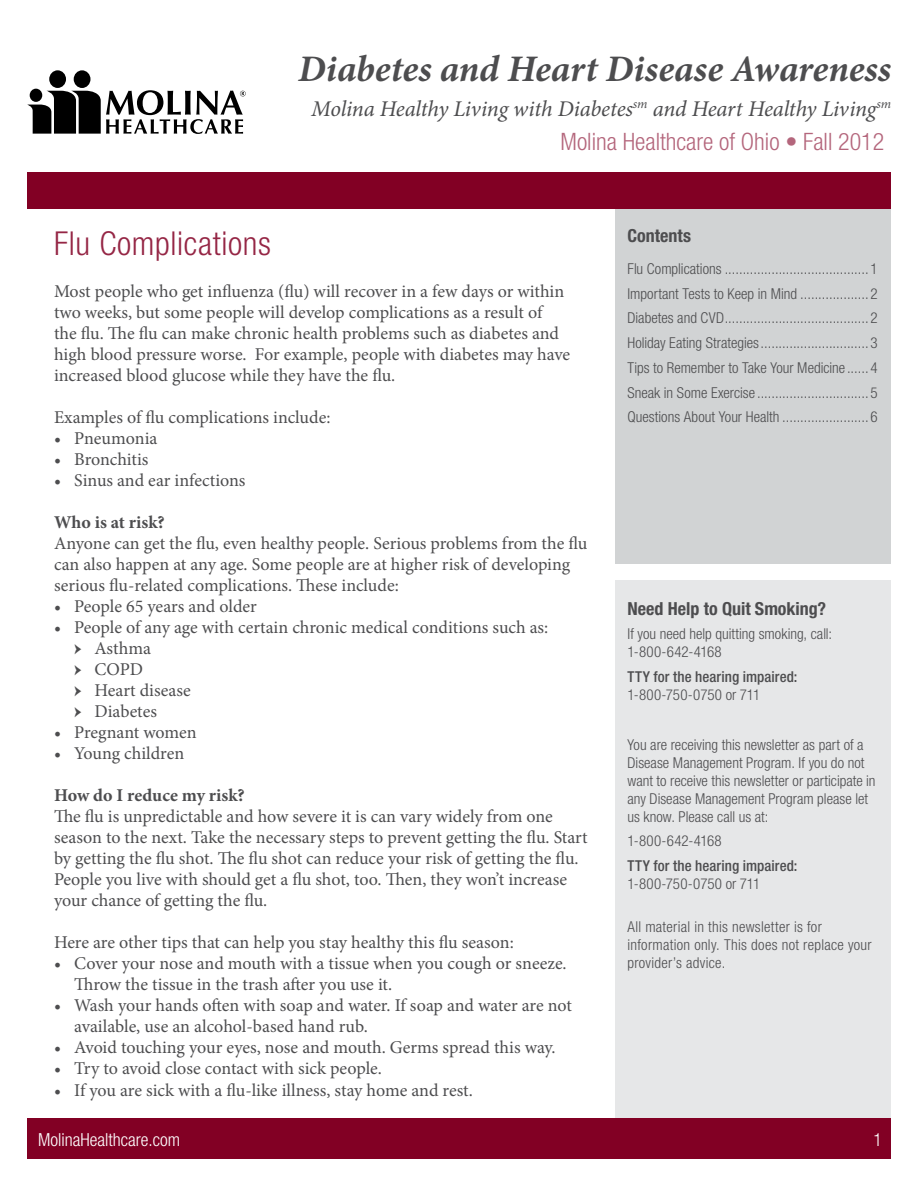
<style>
.page{position:relative;width:918px;height:1188px;background:#fff}
.page>*{position:absolute;margin:0;border:0;box-sizing:border-box;transform-origin:0 0}
.t1{font:italic 700 37.5px "Minion Pro";color:#4d4d4f}
.t2{font:300 condensed 33px "Helvetica Neue";letter-spacing:.02em;color:#952645}
.t3{font:300 condensed 24px "Helvetica Neue";color:#b4667c}
.t4{font:italic 22.5px "Minion Pro";letter-spacing:-.015em;color:#4d4d4f}
.t5{font:18px/21px "Minion Pro";letter-spacing:-.005em;color:#4d4d4f}
.t6{font:700 18px "Minion Pro";color:#4d4d4f}
.t7{font:700 condensed 18px "Helvetica Neue";color:#4d4d4f}
.t8{font:300 condensed 18px "Helvetica Neue";color:#fff}
.t9{font:300 condensed 15px/24.8px "Helvetica Neue";color:#4d4d4f}
.t10{font:300 condensed 15px/18px "Helvetica Neue";letter-spacing:.02em;color:#4d4d4f}
.t11{font:500 condensed 15px "Helvetica Neue";letter-spacing:.005em;color:#4d4d4f}
</style>
<div class="page">
<div style="left:615px;top:581px;width:276px;height:553px;background:#e6e7e8"></div>
<div style="left:615px;top:196px;width:276px;height:368px;background:#d1d3d4"></div>
<div style="left:27px;top:172px;width:864px;height:37px;background:#820024"></div>
<div style="left:27px;top:1119px;width:864px;height:40px;background:#820024"></div>
<div style="left:74px;top:70px;width:16px;height:18px;background:#000;border-radius:50%"></div>
<div style="left:49px;top:70px;width:17px;height:18px;background:#000;border-radius:50%"></div>
<svg style="left:27px;top:90px;width:219px;height:44px"></svg>
<div style="left:30px;top:89px;width:12px;height:13px;background:#000;border-radius:50%"></div>
<h1 class="t1" style="left:298px;top:43px;width:594px">Diabetes and Heart Disease Awareness</h1>
<p class="t4" style="left:311px;top:93px;width:581px">Molina Healthy Living with Diabetes<sup>sm</sup> and Heart Healthy Living<sup>sm</sup></p>
<h3 class="t3" style="left:561px;top:128px;width:325px">Molina Healthcare of Ohio • Fall 2012</h3>
<h2 class="t2" style="left:54px;top:224px;width:219px">Flu Complications</h2>
<p class="t5" style="left:54px;top:281px;width:518px">Most people who get influenza (flu) will recover in a few days or within two weeks, but some people will develop complications as a result of<br>the flu. The flu can make chronic health problems such as diabetes and high blood pressure worse. For example, people with diabetes may have increased blood glucose while they have the flu.</p>
<p class="t5" style="left:54px;top:407px;width:278px">Examples of flu complications include:</p>
<p class="t5" style="left:54px;top:428px;width:105px">• Pneumonia</p>
<p class="t5" style="left:54px;top:449px;width:96px">• Bronchitis</p>
<p class="t5" style="left:54px;top:470px;width:193px">• Sinus and ear infections</p>
<p class="t6" style="left:54px;top:510px;width:112px">Who is at risk?</p>
<p class="t5" style="left:54px;top:533px;width:535px">Anyone can get the flu, even healthy people. Serious problems from the flu can also happen at any age. Some people are at higher risk of developing serious flu-related complications. These include:</p>
<p class="t5" style="left:54px;top:596px;width:204px">• People 65 years and older</p>
<p class="t5" style="left:74px;top:617px;width:476px;text-indent:-20px">• People of any age with certain chronic medical conditions such as: ӹ Asthma<br>ӹ COPD<br>ӹ Heart disease<br>ӹ Diabetes</p>
<p class="t5" style="left:54px;top:722px;width:144px">• Pregnant women</p>
<p class="t5" style="left:54px;top:743px;width:132px">• Young children</p>
<p class="t6" style="left:54px;top:783px;width:192px">How do I reduce my risk?</p>
<p class="t5" style="left:54px;top:806px;width:535px">The flu is unpredictable and how severe it is can vary widely from one season to the next. Take the necessary steps to prevent getting the flu. Start by getting the flu shot. The flu shot can reduce your risk of getting the flu.<br>People you live with should get a flu shot, too. Then, they won’t increase your chance of getting the flu.</p>
<p class="t5" style="left:54px;top:932px;width:461px">Here are other tips that can help you stay healthy this flu season:</p>
<p class="t5" style="left:74px;top:953px;width:494px;text-indent:-20px">• Cover your nose and mouth with a tissue when you cough or sneeze.<br>Throw the tissue in the trash after you use it.</p>
<p class="t5" style="left:74px;top:995px;width:499px;text-indent:-20px">• Wash your hands often with soap and water. If soap and water are not available, use an alcohol-based hand rub.</p>
<p class="t5" style="left:54px;top:1037px;width:503px">• Avoid touching your eyes, nose and mouth. Germs spread this way.</p>
<p class="t5" style="left:54px;top:1058px;width:329px">• Try to avoid close contact with sick people.</p>
<p class="t5" style="left:54px;top:1080px;width:420px">• If you are sick with a flu-like illness, stay home and rest.</p>
<p class="t7" style="left:627px;top:225px;width:65px">Contents</p>
<p class="t9" style="left:627px;top:256px;width:252px;text-align:justify">Flu Complications ........................................1<br>Important Tests to Keep in Mind ................... 2<br>Diabetes and CVD........................................ 2<br>Holiday Eating Strategies.............................. 3<br>Tips to Remember to Take Your Medicine ...... 4<br>Sneak in Some Exercise ............................... 5<br>Questions About Your Health ........................ 6</p>
<p class="t7" style="left:627px;top:597px;width:200px">Need Help to Quit Smoking?</p>
<p class="t9" style="left:627px;top:625px;width:206px;line-height:18px">If you need help quitting smoking, call:<br>1-800-642-4168</p>
<p class="t11" style="left:627px;top:668px;width:172px">TTY for the hearing impaired:</p>
<p class="t9" style="left:627px;top:682px;width:134px">1-800-750-0750 or 711</p>
<p class="t9" style="left:627px;top:735px;width:250px;line-height:18px">You are receiving this newsletter as part of a Disease Management Program. If you do not want to receive this newsletter or participate in any Disease Management Program please let us know. Please call us at:</p>
<p class="t9" style="left:627px;top:828px;width:96px">1-800-642-4168</p>
<p class="t11" style="left:627px;top:857px;width:172px">TTY for the hearing impaired:</p>
<p class="t9" style="left:627px;top:871px;width:134px">1-800-750-0750 or 711</p>
<p class="t10" style="left:627px;top:917px;width:246px">All material in this newsletter is for information only. This does not replace your provider’s advice.</p>
<p class="t8" style="left:38px;top:1130px;width:143px">MolinaHealthcare.com</p>
<p class="t8" style="left:873px;top:1130px;width:10px">1</p>
</div>
